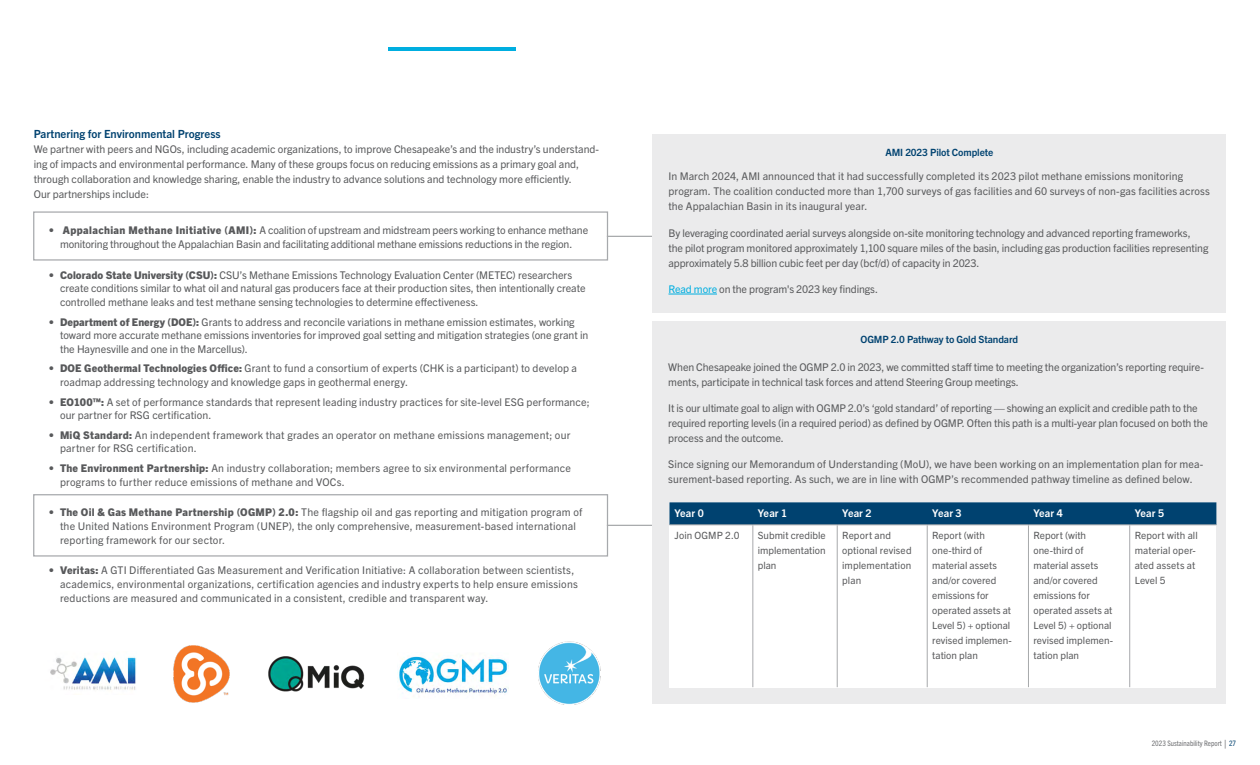
<style>
.page{position:relative;width:1260px;height:765px;background:#fff}
.page>*{position:absolute;margin:0;border:0;box-sizing:border-box;transform-origin:0 0}
.t1{font:700 11.25px "Trade Gothic Next LT Pro";color:#004270}
.t2{font:10.62px/15px "Trade Gothic Next LT Pro";color:#58595b}
.t3{font:10.62px/13.8px "Trade Gothic Next LT Pro";letter-spacing:.02em;color:#58595b}
.t4{font:700 10.62px "Trade Gothic Next LT Pro";letter-spacing:.01em;color:#fff}
.t5{font:10px/15px "Trade Gothic Next LT Pro";color:#58595b}
.t6{font:700 10px "Trade Gothic Next LT Pro";letter-spacing:-.01em;color:#004270}
.t7{font:condensed 7.5px "Trade Gothic Next LT Pro";color:#6e6f72}
.s1{font-weight:800}
.s2{color:#00aee0}
.s3{font-size:11.25px}
.s4{color:#004270}
</style>
<div class="page">
<hr style="left:388px;top:47px;width:127px;height:4px;background:#00aee0">
<hr style="left:607px;top:525px;width:50px;height:1px;background:#a7a9ac">
<hr style="left:607px;top:236px;width:50px;height:1px;background:#a7a9ac">
<div style="left:33px;top:494px;width:575px;height:63px;border:1px solid #a7a9ac"></div>
<div style="left:33px;top:211px;width:575px;height:50px;border:1px solid #a7a9ac"></div>
<img style="left:538px;top:641px;width:63px;height:64px">
<img style="left:268px;top:656px;width:97px;height:36px">
<img style="left:173px;top:645px;width:57px;height:58px">
<img style="left:50px;top:656px;width:86px;height:34px">
<div style="left:652px;top:321px;width:574px;height:383px;background:#ebebec"></div>
<div style="left:652px;top:134px;width:574px;height:179px;background:#ebebec"></div>
<hr style="left:668px;top:294px;width:49px;height:1px;background:#00aee0">
<div style="left:669px;top:502px;width:547px;height:186px;background:#fff"></div>
<div style="left:669px;top:502px;width:547px;height:22px;background:#004270"></div>
<hr style="left:669px;top:524px;width:84px;height:1px;background:#a7a9ac">
<hr style="left:753px;top:524px;width:84px;height:1px;background:#a7a9ac">
<hr style="left:837px;top:524px;width:90px;height:1px;background:#a7a9ac">
<hr style="left:927px;top:524px;width:101px;height:1px;background:#a7a9ac">
<hr style="left:1028px;top:524px;width:102px;height:1px;background:#a7a9ac">
<hr style="left:1130px;top:524px;width:86px;height:1px;background:#a7a9ac">
<hr style="left:753px;top:525px;width:1px;height:162px;background:#a7a9ac">
<hr style="left:837px;top:525px;width:1px;height:162px;background:#a7a9ac">
<hr style="left:927px;top:525px;width:1px;height:162px;background:#a7a9ac">
<hr style="left:1028px;top:525px;width:1px;height:162px;background:#a7a9ac">
<hr style="left:1130px;top:525px;width:1px;height:162px;background:#a7a9ac">
<img style="left:398px;top:655px;width:111px;height:39px">
<p class="t1" style="left:34px;top:126px;width:188px">Partnering for Environmental Progress</p>
<p class="t2" style="left:34px;top:141px;width:567px">We partner with peers and NGOs, including academic organizations, to improve Chesapeake’s and the industry’s understand&shy;ing of impacts and environmental performance. Many of these groups focus on reducing emissions as a primary goal and, through collaboration and knowledge sharing, enable the industry to advance solutions and technology more efficiently.<br>Our partnerships include:</p>
<p class="t2" style="left:60px;top:223px;width:530px;line-height:13.8px;text-indent:-11px"><span class="s1">• Appalachian Methane Initiative (AMI):</span> A coalition of upstream and midstream peers working to enhance methane monitoring throughout the Appalachian Basin and facilitating additional methane emissions reductions in the region.</p>
<p class="t2" style="left:60px;top:267px;width:527px;line-height:13.8px;text-indent:-11px"><span class="s1">• Colorado State University (CSU):</span> CSU’s Methane Emissions Technology Evaluation Center (METEC) researchers create conditions similar to what oil and natural gas producers face at their production sites, then intentionally create controlled methane leaks and test methane sensing technologies to determine effectiveness.</p>
<p class="t2" style="left:60px;top:314px;width:530px;line-height:13.8px;text-indent:-11px"><span class="s1">• Department of Energy (DOE):</span> Grants to address and reconcile variations in methane emission estimates, working toward more accurate methane emissions inventories for improved goal setting and mitigation strategies (one grant in the Haynesville and one in the Marcellus).</p>
<p class="t2" style="left:60px;top:361px;width:518px;line-height:13.8px;text-indent:-11px"><span class="s1">• DOE Geothermal Technologies Office:</span> Grant to fund a consortium of experts (CHK is a participant) to develop a roadmap addressing technology and knowledge gaps in geothermal energy.</p>
<p class="t2" style="left:60px;top:394px;width:531px;line-height:13.8px;text-indent:-11px"><span class="s1">• EO100™:</span> A set of performance standards that represent leading industry practices for site-level ESG performance; our partner for RSG certification.</p>
<p class="t3" style="left:60px;top:427px;width:512px;text-indent:-11px"><span class="s1">• MiQ Standard:</span> An independent framework that grades an operator on methane emissions management; our partner for RSG certification.</p>
<p class="t3" style="left:60px;top:460px;width:512px;text-indent:-11px"><span class="s1">• The Environment Partnership:</span> An industry collaboration; members agree to six environmental performance programs to further reduce emissions of methane and VOCs.</p>
<p class="t3" style="left:60px;top:505px;width:524px;text-indent:-11px"><span class="s1">• The Oil &amp; Gas Methane Partnership (OGMP) 2.0:</span> The flagship oil and gas reporting and mitigation program of the United Nations Environment Program (UNEP), the only comprehensive, measurement-based international reporting framework for our sector.</p>
<p class="t3" style="left:60px;top:563px;width:519px;text-indent:-11px"><span class="s1">• Veritas:</span> A GTI Differentiated Gas Measurement and Verification Initiative: A collaboration between scientists, academics, environmental organizations, certification agencies and industry experts to help ensure emissions reductions are measured and communicated in a consistent, credible and transparent way.</p>
<p class="t6" style="left:885px;top:146px;width:109px">AMI 2023 Pilot Complete</p>
<p class="t2" style="left:668px;top:168px;width:543px">In March 2024, AMI announced that it had successfully completed its 2023 pilot methane emissions monitoring program. The coalition conducted more than 1,700 surveys of gas facilities and 60 surveys of non-gas facilities across the Appalachian Basin in its inaugural year.</p>
<p class="t2" style="left:668px;top:225px;width:541px">By leveraging coordinated aerial surveys alongside on-site monitoring technology and advanced reporting frameworks,<br>the pilot program monitored approximately 1,100 square miles of the basin, including gas production facilities representing approximately 5.8 billion cubic feet per day (bcf/d) of capacity in 2023.</p>
<p class="t2" style="left:668px;top:281px;width:209px"><span class="s2">Read more</span> on the program's 2023 key findings.</p>
<p class="t6" style="left:861px;top:332px;width:159px">OGMP 2.0 Pathway to Gold Standard</p>
<p class="t2" style="left:668px;top:359px;width:537px">When Chesapeake joined the OGMP 2.0 in 2023, we committed staff time to meeting the organization’s reporting require&shy;ments, participate in technical task forces and attend Steering Group meetings.</p>
<p class="t2" style="left:668px;top:400px;width:541px">It is our ultimate goal to align with OGMP 2.0’s ‘gold standard’ of reporting — showing an explicit and credible path to the required reporting levels (in a required period) as defined by OGMP. Often this path is a multi-year plan focused on both the process and the outcome.</p>
<p class="t2" style="left:668px;top:456px;width:537px">Since signing our Memorandum of Understanding (MoU), we have been working on an implementation plan for mea&shy;surement-based reporting. As such, we are in line with OGMP’s recommended pathway timeline as defined below.</p>
<p class="t4" style="left:674px;top:506px;width:31px">Year 0</p>
<p class="t4" style="left:758px;top:506px;width:31px">Year 1</p>
<p class="t4" style="left:842px;top:506px;width:31px">Year 2</p>
<p class="t4" style="left:932px;top:506px;width:31px">Year 3</p>
<p class="t4" style="left:1033px;top:506px;width:31px">Year 4</p>
<p class="t4" style="left:1135px;top:506px;width:31px">Year 5</p>
<p class="t5" style="left:674px;top:528px;width:67px">Join OGMP 2.0</p>
<p class="t5" style="left:758px;top:528px;width:69px;text-align:justify">Submit credible implementation plan</p>
<p class="t5" style="left:842px;top:528px;width:71px">Report and optional revised implementation plan</p>
<p class="t5" style="left:932px;top:528px;width:81px">Report (with one-third of material assets and/or covered emissions for operated assets at<br>Level 5) + optional revised implemen&shy;tation plan</p>
<p class="t5" style="left:1033px;top:528px;width:81px">Report (with one-third of material assets and/or covered emissions for operated assets at<br>Level 5) + optional revised implemen&shy;tation plan</p>
<p class="t5" style="left:1135px;top:528px;width:65px">Report with all material oper&shy;ated assets at<br>Level 5</p>
<p class="t7" style="left:1152px;top:739px;width:86px">2023 Sustainability Report <span class="s3">|</span> <span class="s4">27</span></p>
</div>
